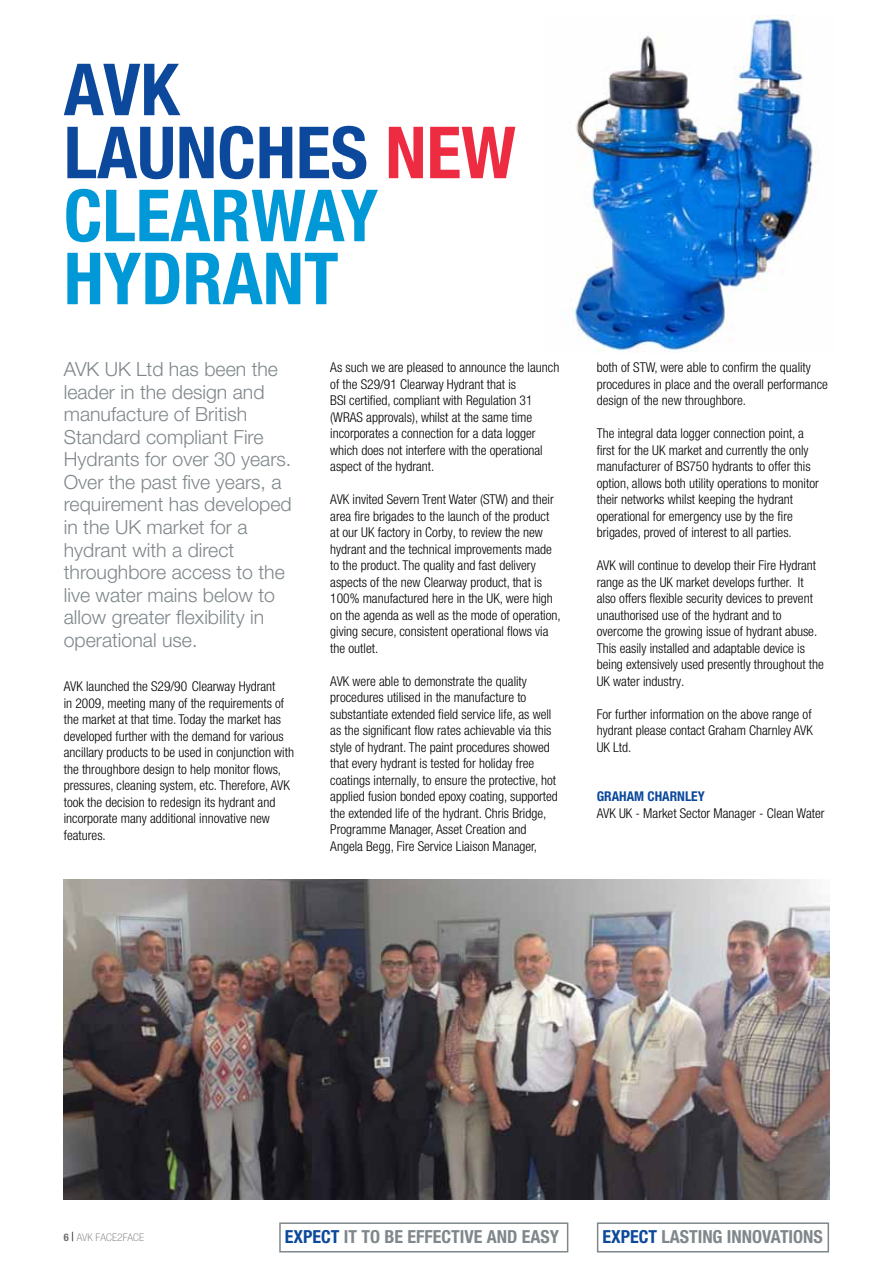
<style>
.page{position:relative;width:893px;height:1263px;background:#fff}
.page>*{position:absolute;margin:0;border:0;box-sizing:border-box;transform-origin:0 0}
.t1{font:700 condensed 72px/63px "Helvetica Neue LT Pro";color:#0098d6}
.t2{font:300 19.5px/22.5px "Helvetica Neue LT Pro";color:#7f878b}
.t3{font:700 condensed 18px "Helvetica Neue LT Pro";color:#7f878b}
.t4{font:300 condensed 13.5px/16.5px "Helvetica Neue LT Pro";color:#000}
.t5{font:700 condensed 13.5px "Helvetica Neue LT Pro";color:#0c499c}
.t6{font:100 condensed 10.5px "Helvetica Neue LT Pro";letter-spacing:.01em;color:#6d6e71;scale:1.1 1}
.s1{color:#0c499c}
.s2{color:#ee2c41}
.s3{font-weight:700}
.s4{font-family:"Times New Roman";font-weight:700;font-stretch:normal;color:#000}
</style>
<div class="page">
<img style="left:571px;top:16px;width:246px;height:337px">
<img style="left:64px;top:879px;width:765px;height:320px">
<div style="left:597px;top:1222px;width:232px;height:30px;border:2px solid #7f878b"></div>
<div style="left:279px;top:1222px;width:289px;height:30px;border:2px solid #7f878b"></div>
<h1 class="t1" style="left:64px;top:57px;width:454px"><span class="s1">AVK<br>LAUNCHES</span> <span class="s2">NEW<br></span>CLEARWAY<br>HYDRANT</h1>
<p class="t2" style="left:64px;top:358px;width:229px">AVK UK Ltd has been the leader in the design and manufacture of British<br>Standard compliant Fire<br>Hydrants for over 30 years.<br>Over the past five years, a requirement has developed in the UK market for a hydrant with a direct throughbore access to the live water mains below to allow greater flexibility in operational use.</p>
<p class="t4" style="left:64px;top:678px;width:232px">AVK launched the S29/90 Clearway Hydrant<br>in 2009, meeting many of the requirements of the market at that time. Today the market has developed further with the demand for various ancillary products to be used in conjunction with the throughbore design to help monitor flows, pressures, cleaning system, etc. Therefore, AVK took the decision to redesign its hydrant and incorporate many additional innovative new features.</p>
<p class="t4" style="left:330px;top:359px;width:231px">As such we are pleased to announce the launch of the S29/91 Clearway Hydrant that is<br>BSI certified, compliant with Regulation 31 (WRAS approvals), whilst at the same time incorporates a connection for a data logger which does not interfere with the operational aspect of the hydrant.</p>
<p class="t4" style="left:330px;top:491px;width:232px">AVK invited Severn Trent Water (STW) and their area fire brigades to the launch of the product at our UK factory in Corby, to review the new hydrant and the technical improvements made to the product. The quality and fast delivery aspects of the new Clearway product, that is 100% manufactured here in the UK, were high on the agenda as well as the mode of operation, giving secure, consistent operational flows via the outlet.</p>
<p class="t4" style="left:330px;top:672px;width:229px">AVK were able to demonstrate the quality procedures utilised in the manufacture to substantiate extended field service life, as well as the significant flow rates achievable via this style of hydrant. The paint procedures showed that every hydrant is tested for holiday free coatings internally, to ensure the protective, hot applied fusion bonded epoxy coating, supported the extended life of the hydrant. Chris Bridge, Programme Manager, Asset Creation and Angela Begg, Fire Service Liaison Manager,</p>
<p class="t4" style="left:597px;top:359px;width:233px">both of STW, were able to confirm the quality procedures in place and the overall performance design of the new throughbore.</p>
<p class="t4" style="left:597px;top:425px;width:224px">The integral data logger connection point, a first for the UK market and currently the only manufacturer of BS750 hydrants to offer this option, allows both utility operations to monitor their networks whilst keeping the hydrant operational for emergency use by the fire brigades, proved of interest to all parties.</p>
<p class="t4" style="left:597px;top:557px;width:229px">AVK will continue to develop their Fire Hydrant range as the UK market develops further. It also offers flexible security devices to prevent unauthorised use of the hydrant and to overcome the growing issue of hydrant abuse.<br>This easily installed and adaptable device is being extensively used presently throughout the UK water industry.</p>
<p class="t4" style="left:597px;top:705px;width:218px;text-align:justify">For further information on the above range of hydrant please contact Graham Charnley AVK UK Ltd.</p>
<p class="t5" style="left:597px;top:788px;width:17px">GRAHAM</p>
<p class="t5" style="left:647px;top:788px;width:16px">CHARNLEY</p>
<p class="t4" style="left:597px;top:804px;width:229px">AVK UK - Market Sector Manager - Clean Water</p>
<p class="t6" style="left:64px;top:1231px;width:75px"><span class="s3">6</span> <span class="s4">|</span> AVK FACE2FACE</p>
<h3 class="t3" style="left:285px;top:1226px;width:276px"><span class="s1">EXPECT</span> IT TO BE EFFECTIVE AND EASY</h3>
<h3 class="t3" style="left:602px;top:1226px;width:222px"><span class="s1">EXPECT</span> LASTING INNOVATIONS</h3>
</div>
